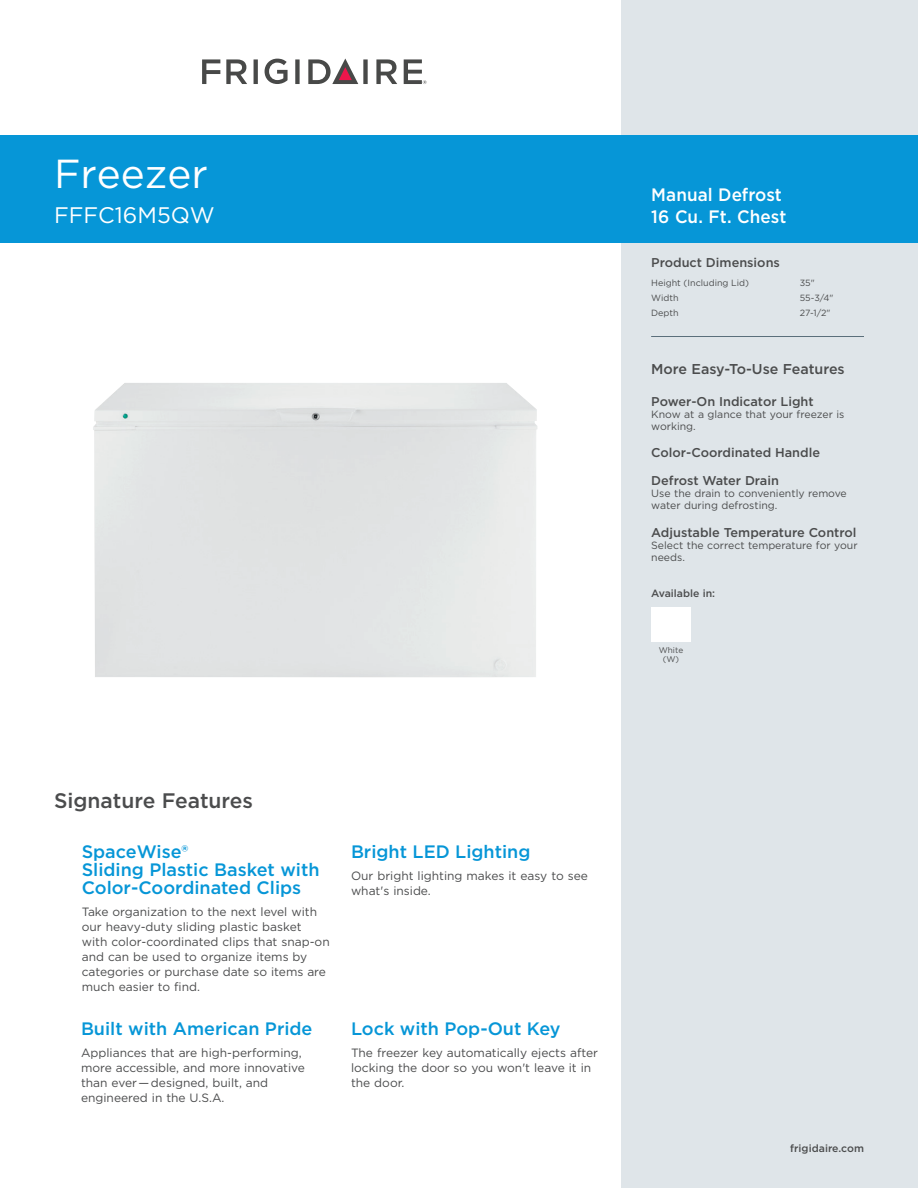
<style>
.page{position:relative;width:918px;height:1188px;background:#fff}
.page>*{position:absolute;margin:0;border:0;box-sizing:border-box;transform-origin:0 0}
.t1{font:40.5px "Gotham";color:#fff}
.t2{font:22.5px "Gotham";color:#fff}
.t3{font:500 21px "Gotham";color:#4b4c4d}
.t4{font:500 18px/18px "Gotham";color:#0696d7}
.t5{font:500 18px "Gotham";color:#fff;scale:.95 1}
.t6{font:500 14.25px "Gotham";color:#4b4c4d}
.t7{font:500 12.75px/27.8px "Gotham";color:#4b4c4d}
.t8{font:12px/15px "Gotham";color:#4b4c4d}
.t9{font:10.5px/12px "Gotham";color:#4b4c4d}
.t10{font:500 10.5px "Gotham";color:#4b4c4d}
.t11{font:9px "Gotham";color:#4b4c4d}
.t12{font:8.25px/9px "Gotham";letter-spacing:-.005em;color:#4b4c4d;text-align:center}
</style>
<div class="page">
<div style="left:621px;top:0;width:297px;height:1188px;background:#dfe5e9"></div>
<hr style="left:651px;top:336px;width:213px;height:1px;background:#5b6f7b">
<div style="left:0;top:135px;width:918px;height:108px;background:#0696d7"></div>
<svg style="left:265px;top:59px;width:23px;height:25px"></svg>
<svg style="left:202px;top:59px;width:18px;height:25px"></svg>
<svg style="left:226px;top:59px;width:21px;height:25px"></svg>
<svg style="left:254px;top:59px;width:4px;height:25px"></svg>
<svg style="left:295px;top:59px;width:5px;height:25px"></svg>
<svg style="left:376px;top:59px;width:21px;height:25px"></svg>
<svg style="left:308px;top:59px;width:60px;height:25px"></svg>
<svg style="left:404px;top:59px;width:23px;height:25px"></svg>
<div style="left:651px;top:608px;width:40px;height:34px;background:#fff"></div>
<img style="left:93px;top:383px;width:445px;height:294px">
<h1 class="t1" style="left:54px;top:147px;width:155px">Freezer</h1>
<h3 class="t5" style="left:651px;top:182px;width:139px">Manual Defrost</h3>
<h2 class="t2" style="left:54px;top:201px;width:162px">FFFC16M5QW</h2>
<h3 class="t5" style="left:651px;top:205px;width:144px">16 Cu. Ft. Chest</h3>
<p class="t7" style="left:651px;top:249px;width:130px">Product Dimensions</p>
<p class="t11" style="left:651px;top:277px;width:99px">Height (Including Lid)</p>
<p class="t11" style="left:800px;top:277px;width:16px">35"</p>
<p class="t11" style="left:651px;top:292px;width:29px">Width</p>
<p class="t11" style="left:800px;top:292px;width:35px">55-3/4"</p>
<p class="t11" style="left:651px;top:307px;width:29px">Depth</p>
<p class="t11" style="left:800px;top:307px;width:32px">27-1/2"</p>
<p class="t6" style="left:651px;top:359px;width:195px">More Easy-To-Use Features</p>
<p class="t7" style="left:651px;top:387px;width:164px">Power-On Indicator Light</p>
<p class="t9" style="left:651px;top:408px;width:195px">Know at a glance that your freezer is working.</p>
<p class="t7" style="left:651px;top:439px;width:170px">Color-Coordinated Handle<br>Defrost Water Drain</p>
<p class="t9" style="left:651px;top:487px;width:197px">Use the drain to conveniently remove water during defrosting.</p>
<p class="t7" style="left:651px;top:518px;width:207px">Adjustable Temperature Control</p>
<p class="t9" style="left:651px;top:539px;width:208px">Select the correct temperature for your needs.</p>
<p class="t10" style="left:651px;top:587px;width:65px">Available in:</p>
<h3 class="t3" style="left:54px;top:787px;width:201px">Signature Features</h3>
<h3 class="t4" style="left:82px;top:843px;width:239px">SpaceWise®<br>Sliding Plastic Basket with<br>Color-Coordinated Clips</h3>
<p class="t8" style="left:82px;top:904px;width:249px">Take organization to the next level with our heavy-duty sliding plastic basket with color-coordinated clips that snap-on and can be used to organize items by categories or purchase date so items are much easier to find.</p>
<h3 class="t4" style="left:81px;top:1019px;width:233px">Built with American Pride</h3>
<p class="t8" style="left:81px;top:1045px;width:226px">Appliances that are high-performing, more accessible, and more innovative than ever — designed, built, and engineered in the U.S.A.</p>
<h3 class="t4" style="left:351px;top:843px;width:181px">Bright LED Lighting</h3>
<p class="t8" style="left:351px;top:868px;width:238px">Our bright lighting makes it easy to see what's inside.</p>
<h3 class="t4" style="left:351px;top:1019px;width:211px">Lock with Pop-Out Key</h3>
<p class="t8" style="left:351px;top:1045px;width:249px">The freezer key automatically ejects after locking the door so you won't leave it in the door.</p>
<p class="t12" style="left:659px;top:645px;width:26px">White (W)</p>
<p class="t10" style="left:790px;top:1141px;width:75px">frigidaire.com</p>
</div>
